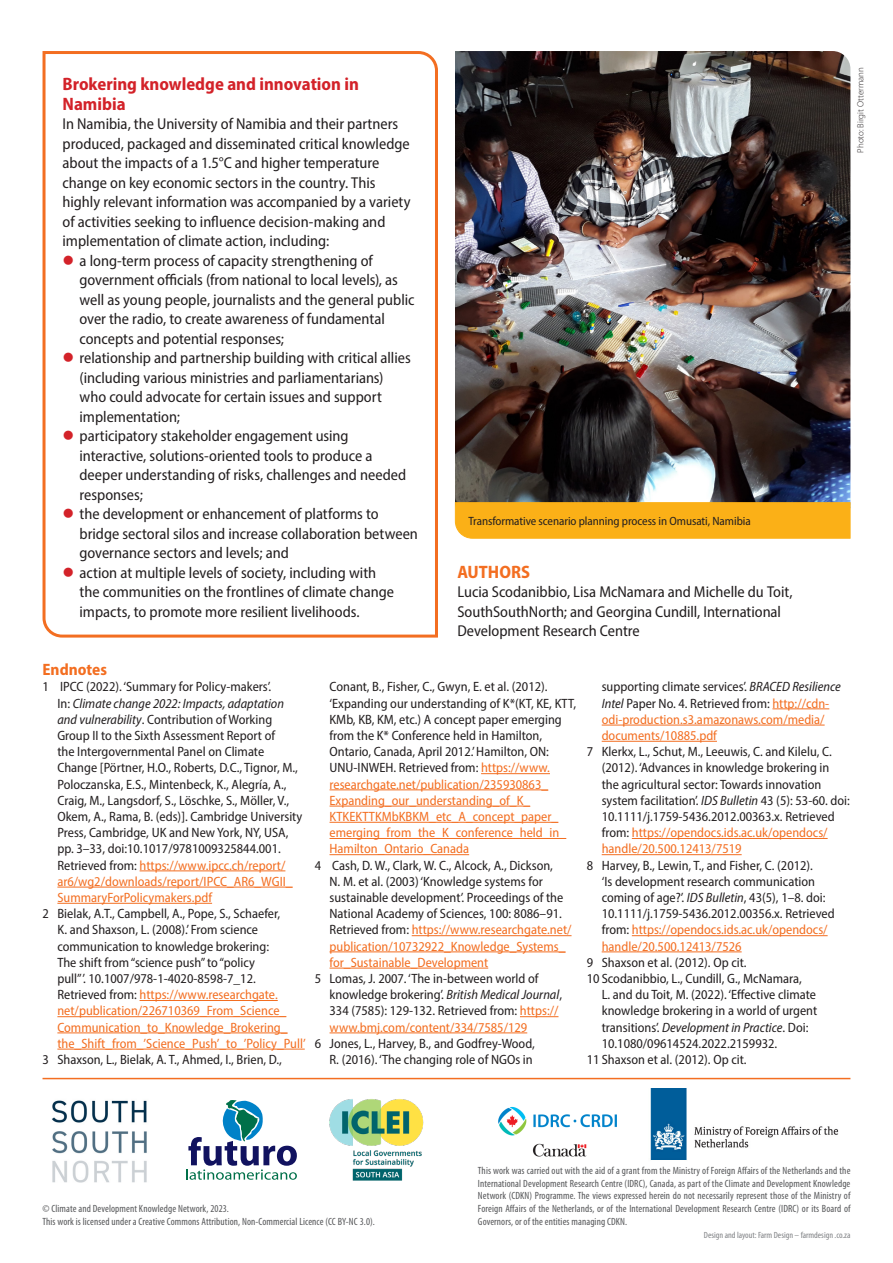
<style>
.page{position:relative;width:893px;height:1263px;background:#fff}
.page>*{position:absolute;margin:0;border:0;box-sizing:border-box;transform-origin:0 0}
.Orange_Boc_heading{font:700 semi-condensed 18px/19.5px "Myriad Pro";color:#d32229}
.Heading_1{font:700 semi-condensed 18px "Myriad Pro";color:#f36e21}
.Heading_Endnotes{font:700 semi-condensed 16.5px "Myriad Pro";color:#f36e21}
.Para_-_no_space_afte{font:semi-condensed 15.75px/19.5px "Myriad Pro";color:#231f20}
.Para{font:semi-condensed 15.75px/19.5px "Myriad Pro";color:#231f20}
.Endnotes{font:semi-condensed 13.5px/16.2px "Myriad Pro";color:#231f20}
.Endnotes-2{font:semi-condensed 13.5px/16.2px "Myriad Pro";color:#f36e21}
.Photo_Caption{font:semi-condensed 12px "Myriad Pro";letter-spacing:-.005em;color:#231f20}
.Backpage_Credits{font:condensed 10.5px/12.6px "Myriad Pro";letter-spacing:.01em;color:#57585a;text-align:justify}
.Body_text{font:condensed 9px "Myriad Pro";color:#808285}
.Photo_Credit{font:300 9px "Myriad Pro";color:#231f20}
.s1{font-style:italic}
.s2{color:#f36e21}
.s3{color:#231f20}
.s4{font-style:italic;color:#231f20}
</style>
<div class="page">
<hr style="left:43px;top:1078px;width:807px;height:1px;background:#f36e21">
<hr style="left:140px;top:870px;width:145px;height:1px;background:#f36e21">
<hr style="left:57px;top:887px;width:236px;height:1px;background:#f36e21">
<hr style="left:57px;top:903px;width:155px;height:1px;background:#f36e21">
<hr style="left:140px;top:1000px;width:138px;height:1px;background:#f36e21">
<hr style="left:57px;top:1016px;width:229px;height:1px;background:#f36e21">
<hr style="left:57px;top:1032px;width:231px;height:1px;background:#f36e21">
<hr style="left:57px;top:1049px;width:248px;height:1px;background:#f36e21">
<hr style="left:481px;top:773px;width:69px;height:1px;background:#f36e21">
<hr style="left:330px;top:789px;width:218px;height:1px;background:#f36e21">
<hr style="left:330px;top:806px;width:200px;height:1px;background:#f36e21">
<hr style="left:330px;top:822px;width:228px;height:1px;background:#f36e21">
<hr style="left:330px;top:838px;width:236px;height:1px;background:#f36e21">
<hr style="left:330px;top:854px;width:139px;height:1px;background:#f36e21">
<hr style="left:412px;top:935px;width:159px;height:1px;background:#f36e21">
<hr style="left:330px;top:951px;width:236px;height:1px;background:#f36e21">
<hr style="left:330px;top:968px;width:158px;height:1px;background:#f36e21">
<hr style="left:520px;top:1016px;width:38px;height:1px;background:#f36e21">
<hr style="left:330px;top:1032px;width:197px;height:1px;background:#f36e21">
<hr style="left:772px;top:708px;width:57px;height:1px;background:#f36e21">
<hr style="left:602px;top:725px;width:223px;height:1px;background:#f36e21">
<hr style="left:602px;top:741px;width:115px;height:1px;background:#f36e21">
<hr style="left:632px;top:838px;width:196px;height:1px;background:#f36e21">
<hr style="left:602px;top:854px;width:140px;height:1px;background:#f36e21">
<hr style="left:632px;top:935px;width:196px;height:1px;background:#f36e21">
<hr style="left:602px;top:951px;width:140px;height:1px;background:#f36e21">
<img style="left:650px;top:1089px;width:189px;height:71px">
<svg style="left:186px;top:1100px;width:111px;height:80px"></svg>
<img style="left:329px;top:1099px;width:95px;height:82px">
<img style="left:498px;top:1106px;width:119px;height:51px">
<img style="left:52px;top:1100px;width:95px;height:83px">
<svg style="left:42px;top:51px;width:396px;height:587px"></svg>
<img style="left:455px;top:51px;width:395px;height:451px">
<div style="left:455px;top:502px;width:396px;height:37px;background:#fbb017"></div>
<svg style="left:64px;top:255px;width:9px;height:9px"></svg>
<svg style="left:64px;top:353px;width:9px;height:9px"></svg>
<svg style="left:64px;top:431px;width:9px;height:9px"></svg>
<svg style="left:64px;top:509px;width:9px;height:9px"></svg>
<svg style="left:64px;top:567px;width:9px;height:9px"></svg>
<p class="Orange_Boc_heading" style="left:63px;top:74px;width:298px">Brokering knowledge and innovation in<br>Namibia</p>
<p class="Para_-_no_space_afte" style="left:63px;top:114px;width:350px">In Namibia, the University of Namibia and their partners produced, packaged and disseminated critical knowledge about the impacts of a 1.5°C and higher temperature change on key economic sectors in the country. This highly relevant information was accompanied by a variety of activities seeking to influence decision-making and implementation of climate action, including:</p>
<p class="Para_-_no_space_afte" style="left:80px;top:250px;width:336px">a long-term process of capacity strengthening of government officials (from national to local levels), as well as young people, journalists and the general public over the radio, to create awareness of fundamental concepts and potential responses;</p>
<p class="Para_-_no_space_afte" style="left:80px;top:348px;width:333px">relationship and partnership building with critical allies (including various ministries and parliamentarians) who could advocate for certain issues and support implementation;</p>
<p class="Para_-_no_space_afte" style="left:80px;top:426px;width:328px">participatory stakeholder engagement using interactive, solutions-oriented tools to produce a deeper understanding of risks, challenges and needed responses;</p>
<p class="Para_-_no_space_afte" style="left:80px;top:504px;width:340px">the development or enhancement of platforms to bridge sectoral silos and increase collaboration between governance sectors and levels; and</p>
<p class="Para_-_no_space_afte" style="left:80px;top:562px;width:316px">action at multiple levels of society, including with the communities on the frontlines of climate change impacts, to promote more resilient livelihoods.</p>
<p class="Photo_Caption" style="left:468px;top:514px;width:284px">Transformative scenario planning process in Omusati, Namibia</p>
<p class="Heading_1" style="left:457px;top:560px;width:74px">AUTHORS</p>
<p class="Para" style="left:457px;top:582px;width:337px">Lucia Scodanibbio, Lisa McNamara and Michelle du Toit,<br>SouthSouthNorth; and Georgina Cundill, International<br>Development Research Centre</p>
<p class="Photo_Credit" style="left:855px;top:153px;width:87px;rotate:-90deg">Photo: Birgit Ottermann</p>
<p class="Heading_Endnotes" style="left:43px;top:659px;width:66px">Endnotes</p>
<p class="Endnotes" style="left:57px;top:678px;width:247px;text-indent:-15px">1 IPCC (2022). ‘Summary for Policy-makers’.<br>In: <span class="s1">Climate change 2022: Impacts, adaptation and vulnerability</span>. Contribution of Working Group II to the Sixth Assessment Report of<br>the Intergovernmental Panel on Climate Change [Pörtner, H.O., Roberts, D.C., Tignor, M., Poloczanska, E.S., Mintenbeck, K., Alegría, A., Craig, M., Langsdorf, S., Löschke, S., Möller, V., Okem, A., Rama, B. (eds)]. Cambridge University Press, Cambridge, UK and New York, NY, USA, pp. 3–33, doi:10.1017/9781009325844.001.<br>Retrieved from: <span class="s2">https://www.ipcc.ch/report/ ar6/wg2/downloads/report/IPCC_AR6_WGII_ SummaryForPolicymakers.pdf</span></p>
<p class="Endnotes" style="left:57px;top:905px;width:250px;text-indent:-15px">2 Bielak, A.T., Campbell, A., Pope, S., Schaefer,<br>K. and Shaxson, L. (2008).’ From science communication to knowledge brokering:<br>The shift from “science push” to “policy<br>pull”’. 10.1007/978-1-4020-8598-7_12.<br>Retrieved from: <span class="s2">https://www.researchgate. net/publication/226710369_From_Science_ Communication_to_Knowledge_Brokering_ the_Shift_from_’Science_Push’_to_’Policy_Pull’</span></p>
<p class="Endnotes" style="left:43px;top:1051px;width:241px">3 Shaxson, L., Bielak, A. T., Ahmed, I., Brien, D.,</p>
<p class="Endnotes" style="left:330px;top:678px;width:248px">Conant, B., Fisher, C., Gwyn, E. et al. (2012). ‘Expanding our understanding of K*(KT, KE, KTT, KMb, KB, KM, etc.) A concept paper emerging from the K* Conference held in Hamilton, Ontario, Canada, April 2012.’ Hamilton, ON:<br>UNU-INWEH. Retrieved from: <span class="s2">https://www. researchgate.net/publication/235930863_ Expanding_our_understanding_of_K_ KTKEKTTKMbKBKM_etc_A_concept_paper_ emerging_from_the_K_conference_held_in_ Hamilton_Ontario_Canada</span></p>
<p class="Endnotes" style="left:330px;top:857px;width:243px;text-indent:-15px">4 Cash, D. W., Clark, W. C., Alcock, A., Dickson,<br>N. M. et al. (2003) ‘Knowledge systems for sustainable development’. Proceedings of the National Academy of Sciences, 100: 8086–91.<br>Retrieved from: <span class="s2">https://www.researchgate.net/ publication/10732922_Knowledge_Systems_ for_Sustainable_Development</span></p>
<p class="Endnotes" style="left:330px;top:970px;width:234px;text-indent:-15px">5 Lomas, J. 2007. ‘The in-between world of knowledge brokering’. <span class="s1">British Medical Journal</span>, 334 (7585): 129-132. Retrieved from: <span class="s2">https:// www.bmj.com/content/334/7585/129</span></p>
<p class="Endnotes" style="left:315px;top:1035px;width:222px;text-align:right">6 Jones, L., Harvey, B., and Godfrey-Wood,<br>R. (2016). ‘The changing role of NGOs in</p>
<p class="Endnotes-2" style="left:602px;top:678px;width:241px"><span class="s3">supporting climate services’.</span> <span class="s4">BRACED Resilience Intel</span> <span class="s3">Paper No. 4. Retrieved from:</span> http://cdn&shy;odi-production.s3.amazonaws.com/media/ documents/10885.pdf</p>
<p class="Endnotes" style="left:602px;top:743px;width:250px;text-indent:-15px">7 Klerkx, L., Schut, M., Leeuwis, C. and Kilelu, C. (2012). ‘Advances in knowledge brokering in the agricultural sector: Towards innovation system facilitation’. <span class="s1">IDS Bulletin</span> 43 (5): 53-60. doi:<br>10.1111/j.1759-5436.2012.00363.x. Retrieved from: <span class="s2">https://opendocs.ids.ac.uk/opendocs/ handle/20.500.12413/7519</span></p>
<p class="Endnotes" style="left:602px;top:857px;width:234px;text-indent:-15px">8 Harvey, B., Lewin, T., and Fisher, C. (2012).<br>‘Is development research communication coming of age?’. <span class="s1">IDS Bulletin</span>, 43(5), 1–8. doi:<br>10.1111/j.1759-5436.2012.00356.x. Retrieved from: <span class="s2">https://opendocs.ids.ac.uk/opendocs/ handle/20.500.12413/7526</span></p>
<p class="Endnotes" style="left:587px;top:954px;width:161px">9 Shaxson et al. (2012). Op cit.</p>
<p class="Endnotes" style="left:602px;top:970px;width:217px;text-indent:-15px">10 Scodanibbio, L., Cundill, G., McNamara,<br>L. and du Toit, M. (2022). ‘Effective climate knowledge brokering in a world of urgent transitions’. <span class="s1">Development in Practice</span>. Doi:<br>10.1080/09614524.2022.2159932.</p>
<p class="Endnotes" style="left:587px;top:1051px;width:161px">11 Shaxson et al. (2012). Op cit.</p>
<p class="Backpage_Credits" style="left:43px;top:1202px;width:334px">© Climate and Development Knowledge Network, 2023.<br>This work is licensed under a Creative Commons Attribution, Non-Commercial Licence (CC BY-NC 3.0).</p>
<p class="Backpage_Credits" style="left:478px;top:1164px;width:374px">This work was carried out with the aid of a grant from the Ministry of Foreign Affairs of the Netherlands and the International Development Research Centre (IDRC), Canada, as part of the Climate and Development Knowledge Network (CDKN) Programme. The views expressed herein do not necessarily represent those of the Ministry of Foreign Affairs of the Netherlands, or of the International Development Research Centre (IDRC) or its Board of Governors, or of the entities managing CDKN.</p>
<p class="Body_text" style="left:704px;top:1230px;width:148px">Design and layout: Farm Design – farmdesign .co.za</p>
</div>
